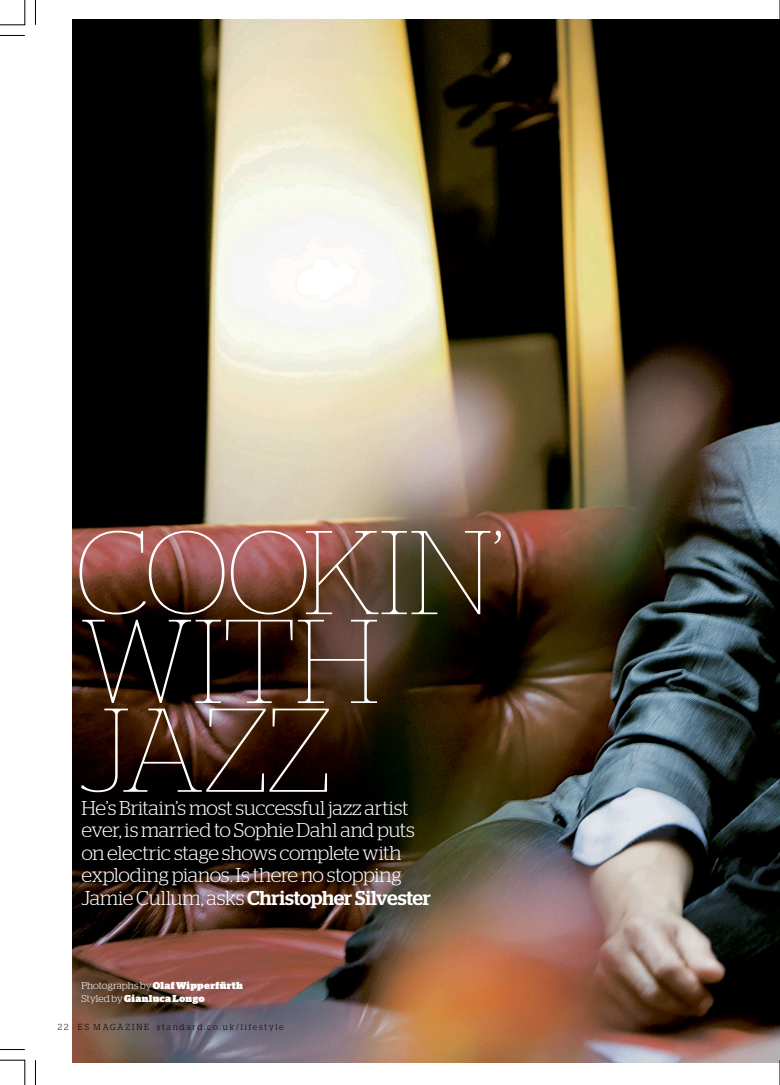
<style>
.page{position:relative;width:780px;height:1085px;background:#fff}
.page>*{position:absolute;margin:0;border:0;box-sizing:border-box;transform-origin:0 0}
.t1{font:100 118.75px/88.8px "Stag";letter-spacing:-.005em;color:#fff}
.t2{font:300 20px/22.5px "Stag";letter-spacing:-.015em;color:#fff}
.t3{font:900 10px/13.1px "Stag";letter-spacing:.03em;color:#fff}
.t4{font:300 8.75px "Stag";letter-spacing:.22em;color:#000;scale:.95 1}
.s1{font-weight:500}
.s2{font-weight:300}
</style>
<div class="page">
<img style="left:73px;top:20px;width:707px;height:1042px">
<svg style="left:0;top:0;width:25px;height:25px"></svg>
<svg style="left:35px;top:0;width:1px;height:25px"></svg>
<svg style="left:0;top:35px;width:25px;height:1px"></svg>
<svg style="left:0;top:1059px;width:25px;height:25px"></svg>
<svg style="left:0;top:1049px;width:25px;height:1px"></svg>
<svg style="left:35px;top:1060px;width:1px;height:24px"></svg>
<svg style="left:779px;top:0;width:1px;height:25px"></svg>
<svg style="left:779px;top:1059px;width:1px;height:25px"></svg>
<h1 class="t1" style="left:75px;top:526px;width:430px">COOKIN’<br>WITH<br>JAZZ</h1>
<p class="t2" style="left:81px;top:795px;width:351px">He’s Britain’s most successful jazz artist ever, is married to Sophie Dahl and puts on electric stage shows complete with exploding pianos. Is there no stopping Jamie Cullum, asks <span class="s1">Christopher Silvester</span></p>
<p class="t3" style="left:81px;top:978px;width:163px"><span class="s2">Photographs by</span> Olaf Wipperfürth<br><span class="s2">Styled by</span> Gianluca Longo</p>
<p class="t4" style="left:58px;top:1021px;width:239px">22 ES MAGAZINE standard.co.uk/lifestyle</p>
</div>
